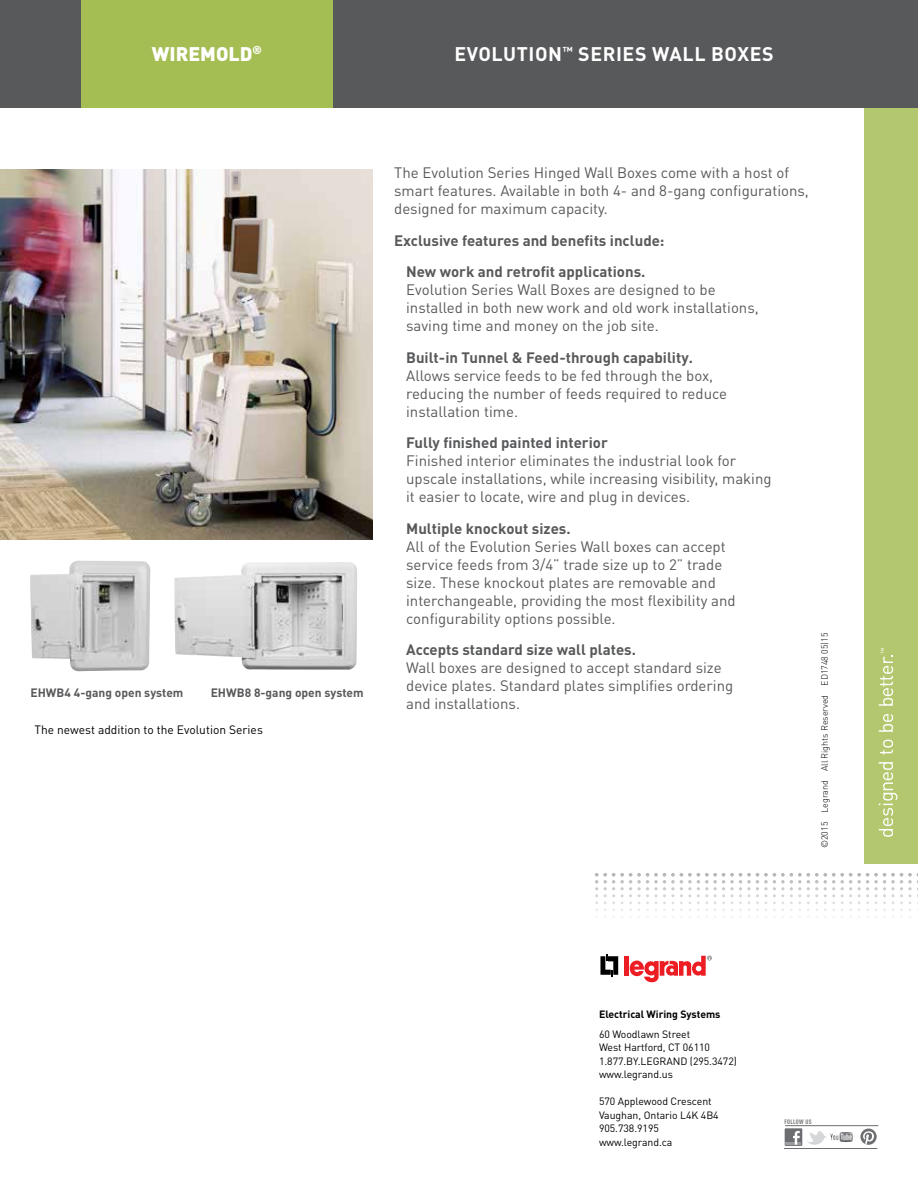
<style>
.page{position:relative;width:918px;height:1188px;background:#fff}
.page>*{position:absolute;margin:0;border:0;box-sizing:border-box;transform-origin:0 0}
.t1{font:700 19.5px "DIN Pro";letter-spacing:.03em;color:#fff}
.t2{font:900 19.5px "DIN Pro";color:#fff}
.t3{font:15px/18px "DIN Pro";color:#58595b}
.t4{font:700 15px/31.5px "DIN Pro";color:#58595b;text-align:center}
.t5{font:700 12px "DIN Pro";color:#58595b}
.t6{font:12px "DIN Pro";color:#000}
.t7{font:900 11.4px "DIN Pro";color:#fff}
.t8{font:10.5px/13.5px "DIN Pro";letter-spacing:-.005em;color:#000}
.t9{font:700 10.5px "DIN Pro";letter-spacing:-.005em;color:#000}
.t10{font:300 9px "DIN Pro";letter-spacing:-.005em;color:#000}
.t11{font:700 condensed 6.3px "DINOT";letter-spacing:.05em;color:#6d6e71}
</style>
<div class="page">
<div style="left:0;top:0;width:918px;height:108px;background:#58595b"></div>
<div style="left:81px;top:0;width:252px;height:108px;background:#a5be53"></div>
<svg style="left:595px;top:873px;width:323px;height:45px"></svg>
<svg style="left:600px;top:955px;width:18px;height:21px"></svg>
<hr style="left:625px;top:956px;width:4px;height:20px;background:#ed1d24">
<svg style="left:630px;top:956px;width:82px;height:26px"></svg>
<hr style="left:785px;top:1125px;width:93px;height:1px;background:#6d6e71">
<hr style="left:784px;top:1148px;width:93px;height:1px;background:#6d6e71">
<svg style="left:807px;top:1131px;width:19px;height:14px"></svg>
<div style="left:785px;top:1128px;width:17px;height:18px;background:#6d6e71"></div>
<hr style="left:786px;top:1142px;width:15px;height:3px;background:#9b9da0">
<svg style="left:793px;top:1131px;width:7px;height:14px"></svg>
<img style="left:830px;top:1133px;width:23px;height:8px">
<svg style="left:860px;top:1129px;width:17px;height:16px"></svg>
<div style="left:864px;top:108px;width:54px;height:756px;background:#b3c86e"></div>
<svg style="left:879px;top:762px;width:19px;height:75px"></svg>
<svg style="left:880px;top:740px;width:13px;height:15px"></svg>
<svg style="left:879px;top:714px;width:14px;height:18px"></svg>
<svg style="left:879px;top:648px;width:14px;height:58px"></svg>
<img style="left:0;top:170px;width:373px;height:370px">
<img style="left:30px;top:560px;width:121px;height:111px">
<img style="left:174px;top:562px;width:183px;height:108px">
<h1 class="t2" style="left:152px;top:40px;width:102px">WIREMOLD</h1>
<p class="t7" style="left:252px;top:42px;width:11px">®</p>
<h1 class="t1" style="left:454px;top:41px;width:321px">EVOLUTION<sup>™</sup> SERIES WALL BOXES</h1>
<p class="t5" style="left:31px;top:685px;width:154px">EHWB4 4-gang open system</p>
<p class="t5" style="left:211px;top:685px;width:154px">EHWB8 8-gang open system</p>
<p class="t6" style="left:35px;top:721px;width:230px">The newest addition to the Evolution Series</p>
<p class="t3" style="left:394px;top:163px;width:416px">The Evolution Series Hinged Wall Boxes come with a host of smart features. Available in both 4- and 8-gang configurations, designed for maximum capacity.</p>
<p class="t4" style="left:394px;top:224px;width:272px">Exclusive features and benefits include:<br>New work and retrofit applications.</p>
<p class="t3" style="left:406px;top:280px;width:354px">Evolution Series Wall Boxes are designed to be installed in both new work and old work installations, saving time and money on the job site.</p>
<p class="t4" style="left:406px;top:341px;width:288px">Built-in Tunnel &amp; Feed-through capability.</p>
<p class="t3" style="left:406px;top:366px;width:322px">Allows service feeds to be fed through the box, reducing the number of feeds required to reduce installation time.</p>
<p class="t4" style="left:406px;top:427px;width:203px">Fully finished painted interior</p>
<p class="t3" style="left:406px;top:451px;width:367px">Finished interior eliminates the industrial look for upscale installations, while increasing visibility, making it easier to locate, wire and plug in devices.</p>
<p class="t4" style="left:406px;top:512px;width:166px">Multiple knockout sizes.</p>
<p class="t3" style="left:406px;top:537px;width:331px">All of the Evolution Series Wall boxes can accept service feeds from 3/4” trade size up to 2” trade size. These knockout plates are removable and interchangeable, providing the most flexibility and configurability options possible.</p>
<p class="t4" style="left:406px;top:634px;width:231px">Accepts standard size wall plates.</p>
<p class="t3" style="left:406px;top:658px;width:329px">Wall boxes are designed to accept standard size device plates. Standard plates simplifies ordering and installations.</p>
<p class="t10" style="left:818px;top:848px;width:217px;rotate:-90deg">©2015 Legrand All Rights Reserved ED1748 05|15</p>
<p class="t9" style="left:599px;top:1007px;width:123px">Electrical Wiring Systems</p>
<p class="t8" style="left:599px;top:1027px;width:139px">60 Woodlawn Street<br>West Hartford, CT 06110<br>1.877.BY.LEGRAND (295.3472) www.legrand.us</p>
<p class="t8" style="left:599px;top:1094px;width:121px">570 Applewood Crescent<br>Vaughan, Ontario L4K 4B4<br>905.738.9195 www.legrand.ca</p>
<p class="t11" style="left:785px;top:1118px;width:29px">FOLLOW US</p>
</div>
